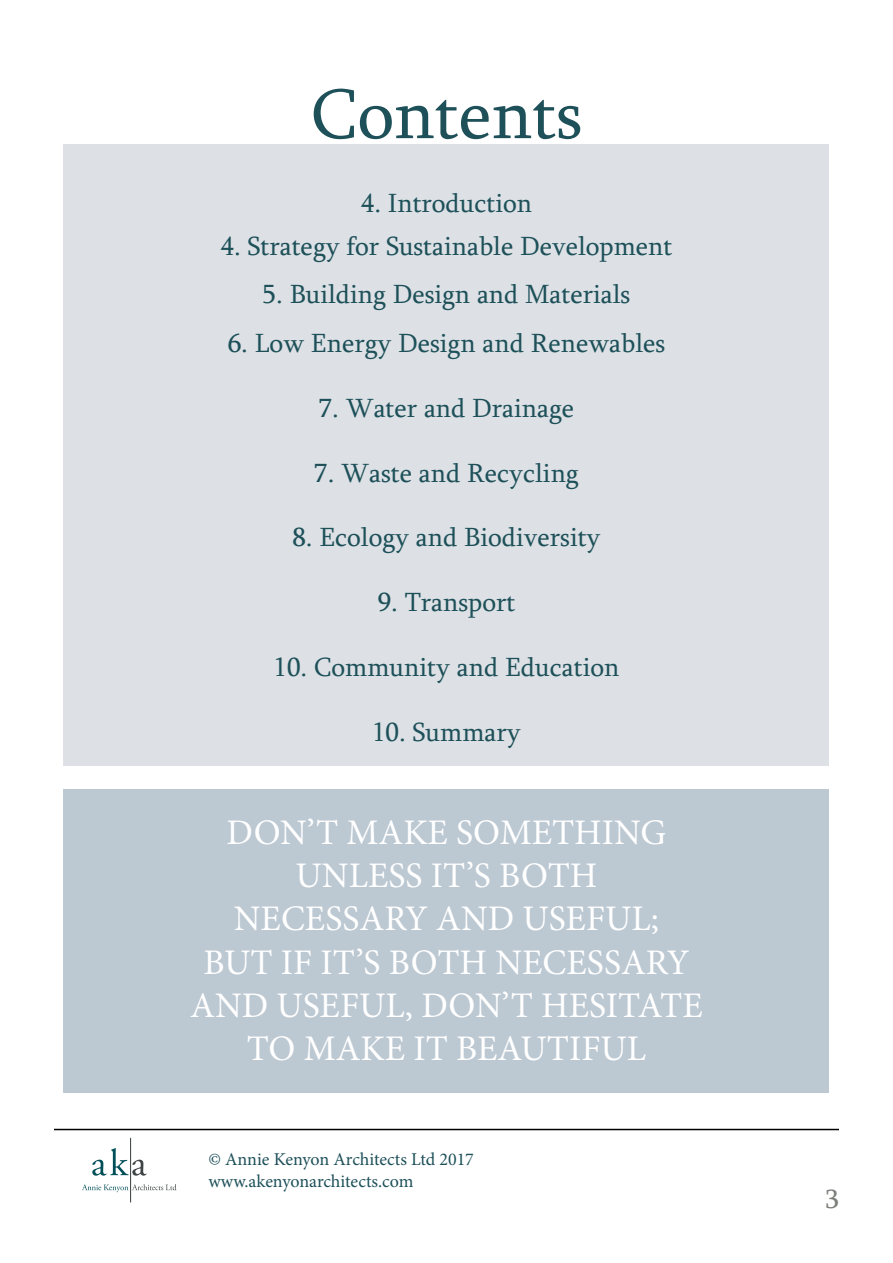
<style>
.page{position:relative;width:893px;height:1263px;background:#fff}
.page>*{position:absolute;margin:0;border:0;box-sizing:border-box;transform-origin:0 0}
.t1{font:72px "Sylfaen";color:#1d5059}
.t2{font:36px/43.2px "Minion Pro";color:#fff;text-align:center}
.t3{font:27px "Sylfaen";color:#1d5059}
.t4{font:27px "Sylfaen";color:#7c7f79}
.t5{font:18px/21.6px "Minion Pro";letter-spacing:-.005em;color:#1d5059}
</style>
<div class="page">
<hr style="left:54px;top:1129px;width:785px;height:1px;background:#000">
<svg style="left:92px;top:1148px;width:55px;height:28px"></svg>
<svg style="left:82px;top:1184px;width:95px;height:8px"></svg>
<hr style="left:130px;top:1138px;width:1px;height:64px;background:#3f4444">
<div style="left:64px;top:144px;width:765px;height:621px;background:#dde1e5"></div>
<div style="left:64px;top:790px;width:765px;height:303px;background:#bcc8d2"></div>
<h1 class="t1" style="left:311px;top:66px;width:273px">Contents</h1>
<p class="t3" style="left:361px;top:184px;width:173px">4. Introduction</p>
<p class="t3" style="left:220px;top:228px;width:453px">4. Strategy for Sustainable Development</p>
<p class="t3" style="left:263px;top:276px;width:369px">5. Building Design and Materials</p>
<p class="t3" style="left:228px;top:325px;width:439px">6. Low Energy Design and Renewables</p>
<p class="t3" style="left:319px;top:390px;width:257px">7. Water and Drainage</p>
<p class="t3" style="left:314px;top:454px;width:266px">7. Waste and Recycling</p>
<p class="t3" style="left:292px;top:519px;width:310px">8. Ecology and Biodiversity</p>
<p class="t3" style="left:378px;top:584px;width:139px">9. Transport</p>
<p class="t3" style="left:274px;top:649px;width:347px">10. Community and Education</p>
<p class="t3" style="left:372px;top:714px;width:150px">10. Summary</p>
<h2 class="t2" style="left:190px;top:811px;width:514px">DON’T MAKE SOMETHING<br>UNLESS IT’S BOTH<br>NECESSARY AND USEFUL;<br>BUT IF IT’S BOTH NECESSARY<br>AND USEFUL, DON’T HESITATE<br>TO MAKE IT BEAUTIFUL</h2>
<p class="t5" style="left:208px;top:1149px;width:267px">© Annie Kenyon Architects Ltd 2017 www.akenyonarchitects.com</p>
<p class="t4" style="left:825px;top:1181px;width:15px">3</p>
</div>
